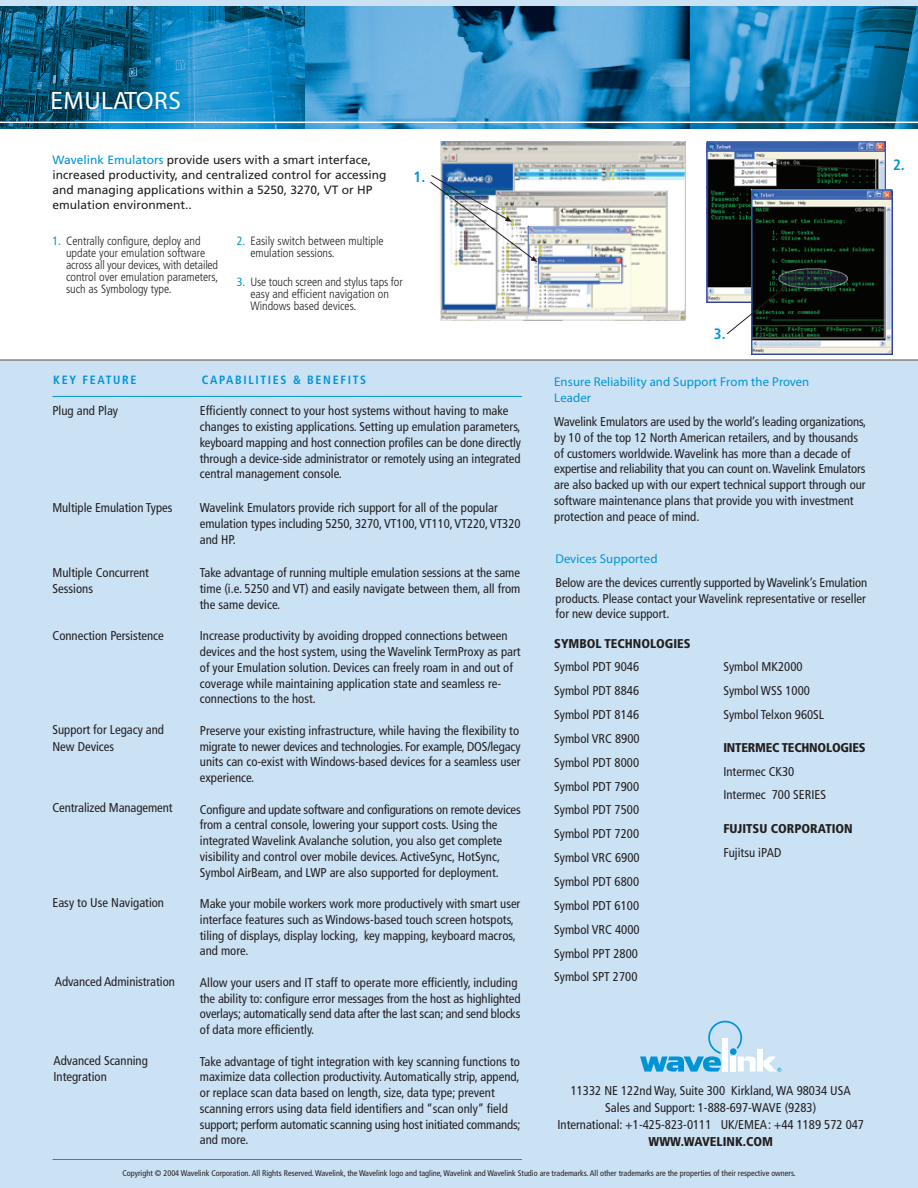
<style>
.page{position:relative;width:918px;height:1188px;background:#cbe2f5}
.page>*{position:absolute;margin:0;border:0;box-sizing:border-box;transform-origin:0 0}
.t1{font:25.2px "OPTI Zara";letter-spacing:.025em;color:#fff}
.t2{font:700 condensed 15px "Frutiger";color:#0094d6}
.t3{font:condensed 12.75px/15.8px "Frutiger";color:#231f20}
.t4{font:900 condensed 12.75px "Frutiger";color:#231f20}
.t5{font:12.75px/16.5px "OPTI Zara";letter-spacing:.01em;color:#0094d6}
.t6{font:300 condensed 12px/12px "Frutiger";color:#231f20}
.t7{font:12px/15px "Frutiger";color:#231f20}
.t8{font:700 condensed 12px "Frutiger";letter-spacing:.14em;color:#0094d6}
.t9{font:condensed 8.25px "Frutiger";color:#231f20}
.s1{color:#0094d6}
.s2{font-weight:400;color:#0094d6}
</style>
<div class="page">
<img style="left:0;top:6px;width:918px;height:123px">
<div style="left:0;top:129px;width:918px;height:231px;background:#fff"></div>
<hr style="left:0;top:122px;width:918px;height:1px;background:#fff">
<hr style="left:0;top:359px;width:918px;height:2px;background:#808083">
<img style="left:440px;top:141px;width:246px;height:179px">
<img style="left:430px;top:174px;width:107px;height:88px">
<img style="left:706px;top:142px;width:179px;height:161px">
<svg style="left:767px;top:162px;width:111px;height:9px"></svg>
<img style="left:751px;top:189px;width:141px;height:165px">
<svg style="left:726px;top:284px;width:62px;height:51px"></svg>
<svg style="left:640px;top:1021px;width:141px;height:51px"></svg>
<hr style="left:52px;top:1159px;width:470px;height:1px;background:#0094d6">
<hr style="left:52px;top:396px;width:470px;height:1px;background:#0094d6">
<h1 class="t1" style="left:50px;top:91px;width:132px">EMULATORS</h1>
<p class="t7" style="left:52px;top:153px;width:335px"><span class="s1">Wavelink Emulators</span> provide users with a smart interface, increased productivity, and centralized control for accessing and managing applications within a 5250, 3270, VT or HP emulation environment..</p>
<p class="t6" style="left:66px;top:236px;width:154px;text-indent:-14px"><span class="s2">1.</span> Centrally configure, deploy and update your emulation software across all your devices, with detailed control over emulation parameters, such as Symbology type.</p>
<p class="t6" style="left:250px;top:236px;width:135px;text-indent:-14px"><span class="s2">2.</span> Easily switch between multiple emulation sessions.</p>
<p class="t6" style="left:250px;top:276px;width:154px;text-indent:-14px"><span class="s2">3.</span> Use touch screen and stylus taps for easy and efficient navigation on<br>Windows based devices.</p>
<p class="t2" style="left:414px;top:170px;width:13px">1.</p>
<p class="t8" style="left:53px;top:375px;width:85px">KEY FEATURE</p>
<p class="t8" style="left:202px;top:375px;width:166px">CAPABILITIES &amp; BENEFITS</p>
<p class="t3" style="left:52px;top:404px;width:67px">Plug and Play</p>
<p class="t3" style="left:52px;top:501px;width:122px">Multiple Emulation Types</p>
<p class="t3" style="left:52px;top:565px;width:98px;line-height:16.5px">Multiple Concurrent<br>Sessions</p>
<p class="t3" style="left:52px;top:628px;width:113px">Connection Persistence</p>
<p class="t3" style="left:52px;top:723px;width:113px;line-height:16.5px">Support for Legacy and<br>New Devices</p>
<p class="t3" style="left:52px;top:801px;width:122px">Centralized Management</p>
<p class="t3" style="left:52px;top:896px;width:113px">Easy to Use Navigation</p>
<p class="t3" style="left:55px;top:975px;width:122px">Advanced Administration</p>
<p class="t3" style="left:53px;top:1053px;width:96px;line-height:16.5px">Advanced Scanning<br>Integration</p>
<p class="t3" style="left:200px;top:404px;width:323px">Efficiently connect to your host systems without having to make changes to existing applications. Setting up emulation parameters, keyboard mapping and host connection profiles can be done directly through a device-side administrator or remotely using an integrated central management console.</p>
<p class="t3" style="left:200px;top:501px;width:322px">Wavelink Emulators provide rich support for all of the popular emulation types including 5250, 3270, VT100, VT110, VT220, VT320 and HP.</p>
<p class="t3" style="left:200px;top:566px;width:322px;text-align:justify">Take advantage of running multiple emulation sessions at the same time (i.e. 5250 and VT) and easily navigate between them, all from the same device.</p>
<p class="t3" style="left:200px;top:629px;width:322px">Increase productivity by avoiding dropped connections between devices and the host system, using the Wavelink TermProxy as part of your Emulation solution. Devices can freely roam in and out of coverage while maintaining application state and seamless re&shy;connections to the host.</p>
<p class="t3" style="left:200px;top:724px;width:322px;text-align:justify">Preserve your existing infrastructure, while having the flexibility to migrate to newer devices and technologies. For example, DOS/legacy units can co-exist with Windows-based devices for a seamless user experience.</p>
<p class="t3" style="left:200px;top:802px;width:322px">Configure and update software and configurations on remote devices from a central console, lowering your support costs. Using the integrated Wavelink Avalanche solution, you also get complete visibility and control over mobile devices. ActiveSync, HotSync, Symbol AirBeam, and LWP are also supported for deployment.</p>
<p class="t3" style="left:200px;top:897px;width:322px">Make your mobile workers work more productively with smart user interface features such as Windows-based touch screen hotspots, tiling of displays, display locking, key mapping, keyboard macros, and more.</p>
<p class="t3" style="left:200px;top:976px;width:322px">Allow your users and IT staff to operate more efficiently, including the ability to: configure error messages from the host as highlighted overlays; automatically send data after the last scan; and send blocks of data more efficiently.</p>
<p class="t3" style="left:200px;top:1054px;width:322px">Take advantage of tight integration with key scanning functions to maximize data collection productivity. Automatically strip, append, or replace scan data based on length, size, data type; prevent scanning errors using data field identifiers and “scan only” field support; perform automatic scanning using host initiated commands; and more.</p>
<p class="t2" style="left:714px;top:328px;width:13px">3.</p>
<p class="t5" style="left:554px;top:374px;width:257px">Ensure Reliability and Support From the Proven<br>Leader</p>
<p class="t3" style="left:554px;top:415px;width:314px">Wavelink Emulators are used by the world’s leading organizations, by 10 of the top 12 North American retailers, and by thousands of customers worldwide. Wavelink has more than a decade of expertise and reliability that you can count on. Wavelink Emulators are also backed up with our expert technical support through our software maintenance plans that provide you with investment protection and peace of mind.</p>
<p class="t5" style="left:556px;top:551px;width:103px">Devices Supported</p>
<p class="t3" style="left:556px;top:576px;width:313px;text-align:justify">Below are the devices currently supported by Wavelink’s Emulation products. Please contact your Wavelink representative or reseller for new device support.</p>
<p class="t4" style="left:554px;top:638px;width:138px">SYMBOL TECHNOLOGIES</p>
<p class="t3" style="left:554px;top:656px;width:87px;line-height:23.9px">Symbol PDT 9046<br>Symbol PDT 8846<br>Symbol PDT 8146<br>Symbol VRC 8900<br>Symbol PDT 8000<br>Symbol PDT 7900<br>Symbol PDT 7500<br>Symbol PDT 7200<br>Symbol VRC 6900<br>Symbol PDT 6800<br>Symbol PDT 6100<br>Symbol VRC 4000<br>Symbol PPT 2800<br>Symbol SPT 2700</p>
<p class="t3" style="left:723px;top:656px;width:102px;line-height:23.9px">Symbol MK2000<br>Symbol WSS 1000<br>Symbol Telxon 960SL</p>
<p class="t4" style="left:723px;top:742px;width:144px">INTERMEC TECHNOLOGIES</p>
<p class="t3" style="left:723px;top:760px;width:104px;line-height:23.9px">Intermec CK30<br>Intermec 700 SERIES</p>
<p class="t4" style="left:723px;top:823px;width:131px">FUJITSU CORPORATION</p>
<p class="t3" style="left:723px;top:845px;width:59px">Fujitsu iPAD</p>
<p class="t3" style="left:557px;top:1083px;width:308px;line-height:17.2px;text-align:center">11332 NE 122nd Way, Suite 300 Kirkland, WA 98034 USA<br>Sales and Support: 1-888-697-WAVE (9283)<br>International: +1-425-823-0111 UK/EMEA: +44 1189 572 047</p>
<p class="t4" style="left:649px;top:1137px;width:126px">WWW.WAVELINK.COM</p>
<p class="t9" style="left:122px;top:1170px;width:675px">Copyright © 2004 Wavelink Corporation. All Rights Reserved. Wavelink, the Wavelink logo and tagline, Wavelink and Wavelink Studio are trademarks. All other trademarks are the properties of their respective owners.</p>
<p class="t2" style="left:893px;top:158px;width:13px">2.</p>
</div>
